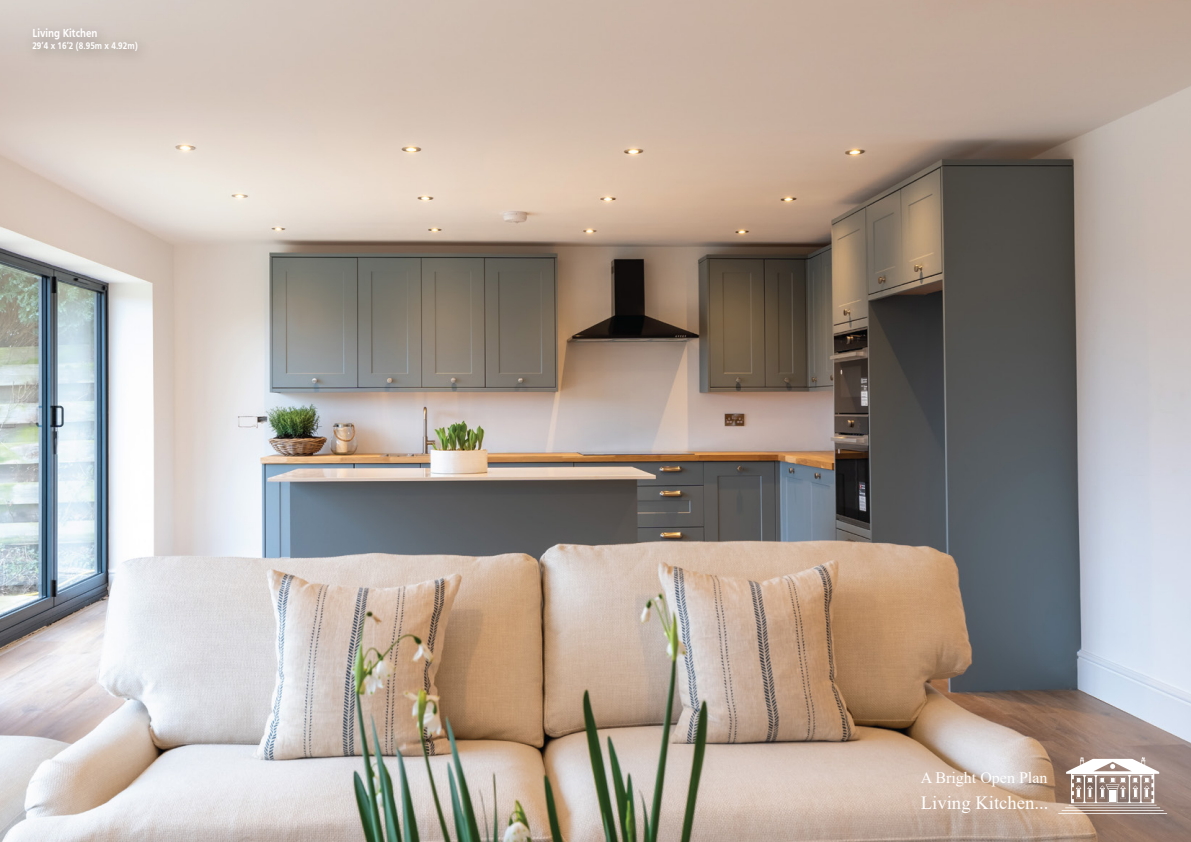
<style>
.page{position:relative;width:1191px;height:842px;background:#fff}
.page>*{position:absolute;margin:0;border:0;box-sizing:border-box;transform-origin:0 0}
.t1{font:18.7px "Times New Roman";color:#fff}
.t2{font:16px "Times New Roman";color:#fff}
.t3{font:700 12px "Frutiger Cnd";color:#fff}
.t4{font:700 10px "Frutiger Cnd";color:#fff}
</style>
<div class="page">
<img style="left:0;top:0;width:1191px;height:842px">
<img style="left:908px;top:758px;width:283px;height:84px">
<img style="left:911px;top:783px;width:158px;height:52px">
<img style="left:18px;top:13px;width:235px;height:189px">
<p class="t3" style="left:32px;top:27px;width:67px">Living Kitchen</p>
<p class="t4" style="left:32px;top:40px;width:107px">29’4 x 16’2 (8.95m x 4.92m)</p>
<h2 class="t2" style="left:920px;top:767px;width:128px">A Bright Open Plan</h2>
<h1 class="t1" style="left:920px;top:789px;width:129px">Living Kitchen...</h1>
</div>
